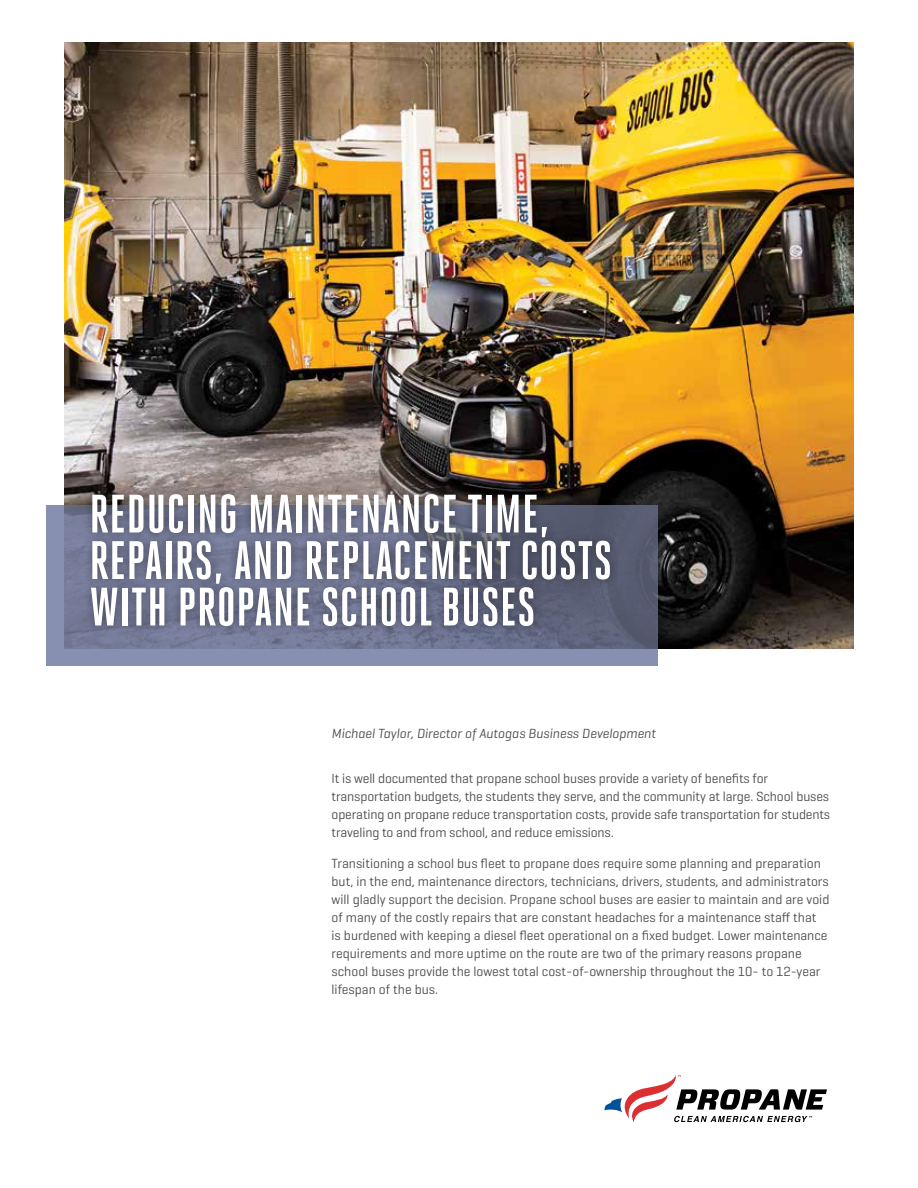
<style>
.page{position:relative;width:918px;height:1188px;background:#fff}
.page>*{position:absolute;margin:0;border:0;box-sizing:border-box;transform-origin:0 0}
.t1{font:700 54px/46.5px "Heroic Condensed";letter-spacing:.01em;color:#fff}
.t2{font:13.5px/18px "Geogrotesque";color:#4d4d4f}
.t3{font:italic 13.5px "Geogrotesque";color:#4d4d4f}
</style>
<div class="page">
<img style="left:65px;top:42px;width:788px;height:606px">
<img style="left:418px;top:42px;width:434px;height:27px">
<svg style="left:46px;top:505px;width:612px;height:161px;background:#767d9b"></svg>
<div style="left:82px;top:485px;width:538px;height:150px;background:#000;opacity:.39"></div>
<svg style="left:605px;top:1075px;width:222px;height:47px"></svg>
<h1 class="t1" style="left:89px;top:491px;width:524px">REDUCING MAINTENANCE TIME,<br>REPAIRS, AND REPLACEMENT COSTS<br>WITH PROPANE SCHOOL BUSES</h1>
<p class="t3" style="left:332px;top:725px;width:326px">Michael Taylor, Director of Autogas Business Development</p>
<p class="t2" style="left:332px;top:769px;width:500px">It is well documented that propane school buses provide a variety of benefits for transportation budgets, the students they serve, and the community at large. School buses operating on propane reduce transportation costs, provide safe transportation for students traveling to and from school, and reduce emissions.</p>
<p class="t2" style="left:332px;top:854px;width:499px">Transitioning a school bus fleet to propane does require some planning and preparation but, in the end, maintenance directors, technicians, drivers, students, and administrators will gladly support the decision. Propane school buses are easier to maintain and are void of many of the costly repairs that are constant headaches for a maintenance staff that<br>is burdened with keeping a diesel fleet operational on a fixed budget. Lower maintenance requirements and more uptime on the route are two of the primary reasons propane school buses provide the lowest total cost-of-ownership throughout the 10- to 12-year lifespan of the bus.</p>
</div>
